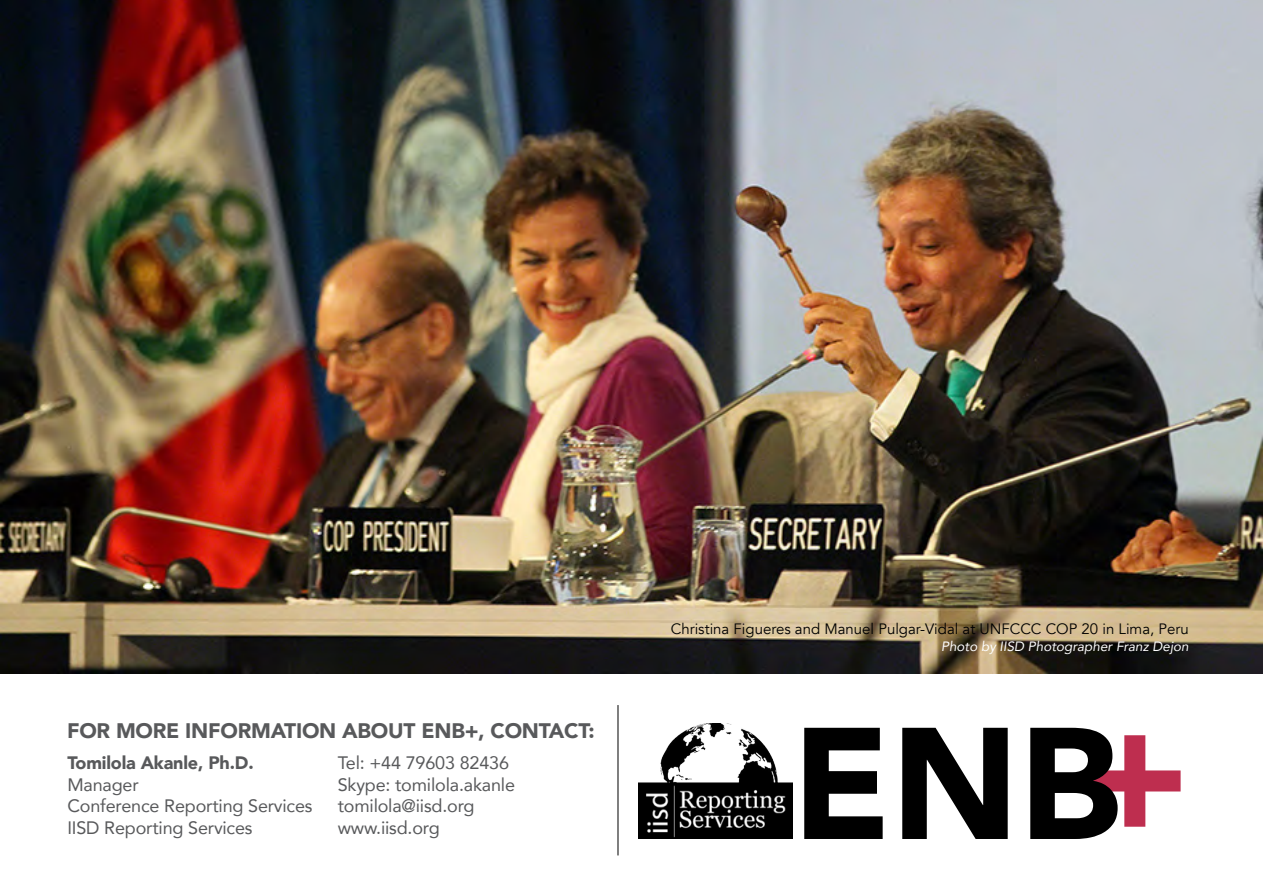
<style>
.page{position:relative;width:1263px;height:893px;background:#fff}
.page>*{position:absolute;margin:0;border:0;box-sizing:border-box;transform-origin:0 0}
.t1{font:900 21px "Avenir";letter-spacing:-.01em;color:#58595b}
.t2{font:18px/21.6px "Avenir";letter-spacing:-.01em;color:#58595b}
.t3{font:900 18px "Avenir";letter-spacing:-.01em;color:#58595b}
.t4{font:15px "Avenir";color:#000}
.t5{font:italic 13.5px "Avenir";color:#fff}
</style>
<div class="page">
<img style="left:0;top:0;width:1263px;height:674px">
<hr style="left:618px;top:705px;width:1px;height:150px;background:#000">
<img style="left:639px;top:723px;width:153px;height:115px">
<svg style="left:804px;top:728px;width:376px;height:111px"></svg>
<p class="t1" style="left:67px;top:713px;width:529px">FOR MORE INFORMATION ABOUT ENB+, CONTACT:</p>
<p class="t3" style="left:67px;top:747px;width:188px">Tomilola Akanle, Ph.D.</p>
<p class="t2" style="left:67px;top:773px;width:247px">Manager<br>Conference Reporting Services<br>IISD Reporting Services</p>
<p class="t2" style="left:338px;top:752px;width:179px">Tel: +44 79603 82436<br>Skype: tomilola.akanle tomilola@iisd.org www.iisd.org</p>
<p class="t4" style="left:671px;top:620px;width:519px">Christina Figueres and Manuel Pulgar-Vidal at UNFCCC COP 20 in Lima, Peru</p>
<p class="t5" style="left:941px;top:638px;width:249px">Photo by IISD Photographer Franz Dejon</p>
</div>
